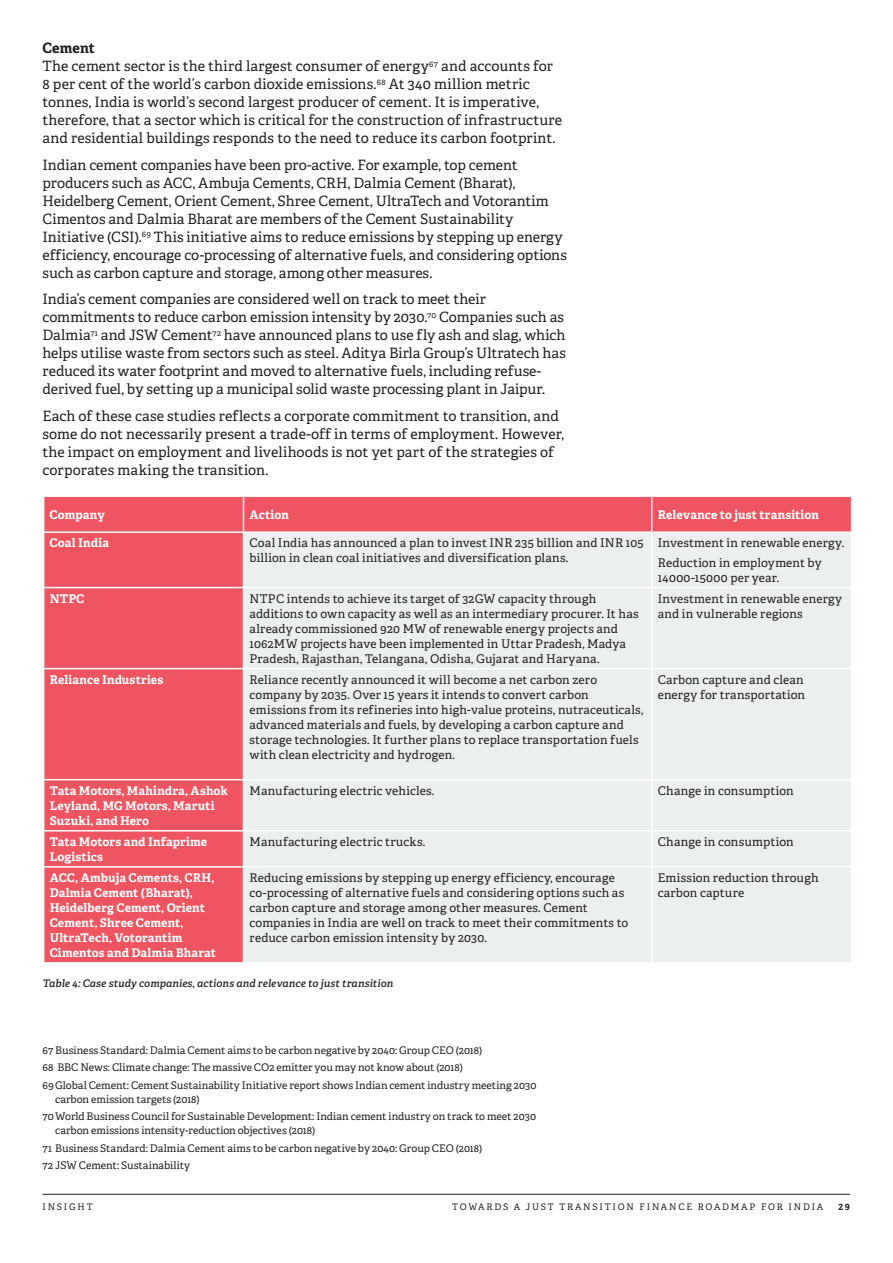
<style>
.page{position:relative;width:893px;height:1263px;background:#fff}
.page>*{position:absolute;margin:0;border:0;box-sizing:border-box;transform-origin:0 0}
.t1{font:14.25px/18px "Adelle";color:#231f20}
.t2{font:12px/15px "Adelle";letter-spacing:.015em;color:#231f20}
.t3{font:700 12px/15px "Adelle";letter-spacing:.01em;color:#fff}
.t4{font:10.5px/17.7px "Adelle";color:#231f20}
.t5{font:italic 600 10.5px "Adelle";letter-spacing:.01em;color:#231f20}
.t6{font:9px "Adelle";letter-spacing:.2em;color:#231f20}
.t7{font:700 9px "Adelle";color:#231f20}
.s1{font-weight:700}
</style>
<div class="page">
<hr style="left:43px;top:1194px;width:807px;height:1px;background:#231f20">
<div style="left:44px;top:497px;width:807px;height:465px;background:#ef5561"></div>
<div style="left:244px;top:533px;width:607px;height:429px;background:#ebefee"></div>
<hr style="left:243px;top:497px;width:1px;height:34px;background:#fff">
<hr style="left:651px;top:497px;width:1px;height:34px;background:#fff">
<hr style="left:43px;top:531px;width:200px;height:2px;background:#fff">
<hr style="left:243px;top:531px;width:409px;height:2px;background:#fff">
<hr style="left:243px;top:533px;width:1px;height:54px;background:#fff">
<hr style="left:652px;top:531px;width:200px;height:2px;background:#fff">
<hr style="left:651px;top:533px;width:1px;height:54px;background:#fff">
<hr style="left:43px;top:587px;width:200px;height:1px;background:#fff">
<hr style="left:243px;top:587px;width:409px;height:1px;background:#fff">
<hr style="left:243px;top:588px;width:1px;height:80px;background:#fff">
<hr style="left:652px;top:587px;width:200px;height:1px;background:#fff">
<hr style="left:651px;top:588px;width:1px;height:80px;background:#fff">
<hr style="left:43px;top:668px;width:200px;height:1px;background:#fff">
<hr style="left:243px;top:668px;width:409px;height:1px;background:#fff">
<hr style="left:243px;top:669px;width:1px;height:110px;background:#fff">
<hr style="left:652px;top:668px;width:200px;height:1px;background:#fff">
<hr style="left:651px;top:669px;width:1px;height:110px;background:#fff">
<hr style="left:43px;top:779px;width:200px;height:1px;background:#fff">
<hr style="left:243px;top:779px;width:409px;height:1px;background:#fff">
<hr style="left:243px;top:780px;width:1px;height:50px;background:#fff">
<hr style="left:652px;top:779px;width:200px;height:1px;background:#fff">
<hr style="left:651px;top:780px;width:1px;height:50px;background:#fff">
<hr style="left:43px;top:830px;width:200px;height:1px;background:#fff">
<hr style="left:243px;top:830px;width:409px;height:1px;background:#fff">
<hr style="left:243px;top:831px;width:1px;height:35px;background:#fff">
<hr style="left:652px;top:830px;width:200px;height:1px;background:#fff">
<hr style="left:651px;top:831px;width:1px;height:35px;background:#fff">
<hr style="left:43px;top:866px;width:200px;height:1px;background:#fff">
<hr style="left:243px;top:866px;width:409px;height:1px;background:#fff">
<hr style="left:243px;top:867px;width:1px;height:95px;background:#fff">
<hr style="left:652px;top:866px;width:200px;height:1px;background:#fff">
<hr style="left:651px;top:867px;width:1px;height:95px;background:#fff">
<p class="t1" style="left:43px;top:39px;width:521px"><span class="s1">Cement<br></span>The cement sector is the third largest consumer of energy<sup>67</sup> and accounts for 8 per cent of the world’s carbon dioxide emissions.<sup>68</sup> At 340 million metric tonnes, India is world’s second largest producer of cement. It is imperative, therefore, that a sector which is critical for the construction of infrastructure and residential buildings responds to the need to reduce its carbon footprint.</p>
<p class="t1" style="left:43px;top:156px;width:526px">Indian cement companies have been pro-active. For example, top cement producers such as ACC, Ambuja Cements, CRH, Dalmia Cement (Bharat), Heidelberg Cement, Orient Cement, Shree Cement, UltraTech and Votorantim Cimentos and Dalmia Bharat are members of the Cement Sustainability Initiative (CSI).<sup>69</sup> This initiative aims to reduce emissions by stepping up energy efficiency, encourage co-processing of alternative fuels, and considering options such as carbon capture and storage, among other measures.</p>
<p class="t1" style="left:43px;top:290px;width:525px">India’s cement companies are considered well on track to meet their commitments to reduce carbon emission intensity by 2030.<sup>70</sup> Companies such as Dalmia<sup>71</sup> and JSW Cement<sup>72</sup> have announced plans to use fly ash and slag, which helps utilise waste from sectors such as steel. Aditya Birla Group’s Ultratech has reduced its water footprint and moved to alternative fuels, including refuse&shy;derived fuel, by setting up a municipal solid waste processing plant in Jaipur.</p>
<p class="t1" style="left:43px;top:407px;width:523px">Each of these case studies reflects a corporate commitment to transition, and some do not necessarily present a trade-off in terms of employment. However, the impact on employment and livelihoods is not yet part of the strategies of corporates making the transition.</p>
<p class="t3" style="left:50px;top:507px;width:57px">Company</p>
<p class="t3" style="left:249px;top:507px;width:41px">Action</p>
<p class="t3" style="left:658px;top:507px;width:163px">Relevance to just transition</p>
<p class="t3" style="left:50px;top:536px;width:61px">Coal India</p>
<p class="t2" style="left:250px;top:536px;width:396px">Coal India has announced a plan to invest INR 235 billion and INR 105 billion in clean coal initiatives and diversification plans.</p>
<p class="t2" style="left:658px;top:534px;width:188px;line-height:19.2px">Investment in renewable energy.<br>Reduction in employment by</p>
<p class="t2" style="left:658px;top:570px;width:123px">14000-15000 per year.</p>
<p class="t3" style="left:50px;top:591px;width:36px">NTPC</p>
<p class="t2" style="left:250px;top:591px;width:391px">NTPC intends to achieve its target of 32GW capacity through additions to own capacity as well as an intermediary procurer. It has already commissioned 920 MW of renewable energy projects and 1062MW projects have been implemented in Uttar Pradesh, Madya Pradesh, Rajasthan, Telangana, Odisha, Gujarat and Haryana.</p>
<p class="t2" style="left:658px;top:591px;width:186px">Investment in renewable energy and in vulnerable regions</p>
<p class="t3" style="left:50px;top:672px;width:115px">Reliance Industries</p>
<p class="t2" style="left:250px;top:672px;width:395px">Reliance recently announced it will become a net carbon zero company by 2035. Over 15 years it intends to convert carbon emissions from its refineries into high-value proteins, nutraceuticals, advanced materials and fuels, by developing a carbon capture and storage technologies. It further plans to replace transportation fuels with clean electricity and hydrogen.</p>
<p class="t2" style="left:658px;top:672px;width:149px">Carbon capture and clean energy for transportation</p>
<p class="t3" style="left:50px;top:783px;width:180px">Tata Motors, Mahindra, Ashok<br>Leyland, MG Motors, Maruti<br>Suzuki, and Hero</p>
<p class="t2" style="left:250px;top:783px;width:186px">Manufacturing electric vehicles.</p>
<p class="t2" style="left:658px;top:783px;width:137px">Change in consumption</p>
<p class="t3" style="left:50px;top:834px;width:159px">Tata Motors and Infaprime<br>Logistics</p>
<p class="t2" style="left:250px;top:834px;width:177px">Manufacturing electric trucks.</p>
<p class="t2" style="left:658px;top:834px;width:137px">Change in consumption</p>
<p class="t3" style="left:50px;top:870px;width:168px">ACC, Ambuja Cements, CRH,<br>Dalmia Cement (Bharat),<br>Heidelberg Cement, Orient<br>Cement, Shree Cement,<br>UltraTech, Votorantim<br>Cimentos and Dalmia Bharat</p>
<p class="t2" style="left:250px;top:870px;width:380px">Reducing emissions by stepping up energy efficiency, encourage co-processing of alternative fuels and considering options such as carbon capture and storage among other measures. Cement companies in India are well on track to meet their commitments to reduce carbon emission intensity by 2030.</p>
<p class="t2" style="left:658px;top:870px;width:162px">Emission reduction through carbon capture</p>
<p class="t5" style="left:43px;top:977px;width:352px">Table 4: Case study companies, actions and relevance to just transition</p>
<p class="t4" style="left:43px;top:1041px;width:495px">67 Business Standard: Dalmia Cement aims to be carbon negative by 2040: Group CEO (2018)<br>68 BBC News: Climate change: The massive CO2 emitter you may not know about (2018)<br>69Global Cement: Cement Sustainability Initiative report shows Indian cement industry meeting 2030</p>
<p class="t4" style="left:43px;top:1090px;width:495px;text-indent:13px">carbon emission targets (2018)<br>70World Business Council for Sustainable Development: Indian cement industry on track to meet 2030</p>
<p class="t4" style="left:43px;top:1121px;width:441px;text-indent:13px">carbon emissions intensity-reduction objectives (2018)<br>71 Business Standard: Dalmia Cement aims to be carbon negative by 2040: Group CEO (2018)<br>72 JSW Cement: Sustainability</p>
<p class="t6" style="left:43px;top:1201px;width:52px">INSIGHT</p>
<p class="t6" style="left:452px;top:1201px;width:373px">TOWARDS A JUST TRANSITION FINANCE ROADMAP FOR INDIA</p>
<p class="t7" style="left:839px;top:1201px;width:13px">29</p>
</div>
